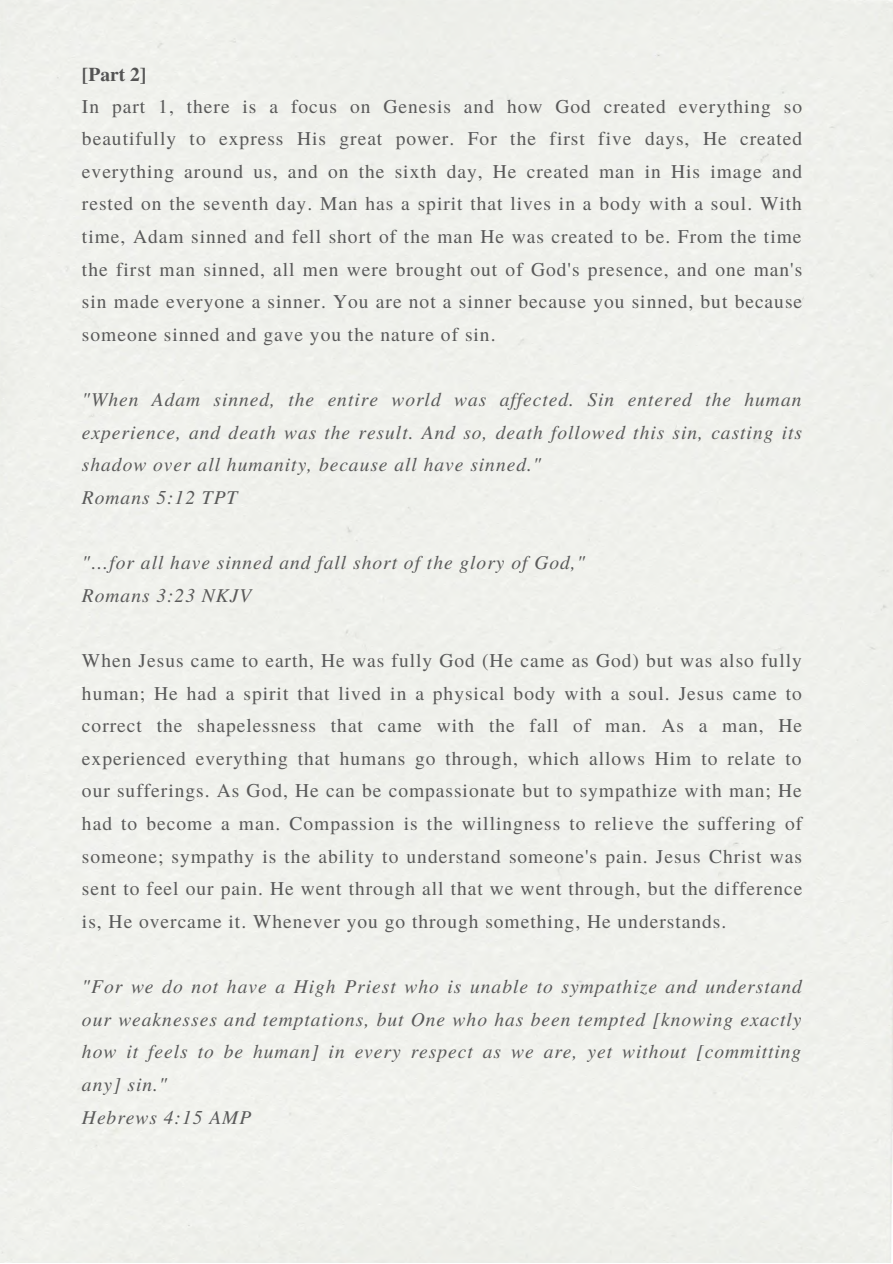
<style>
.page{position:relative;width:893px;height:1264px;background:#fff}
.page>*{position:absolute;margin:0;border:0;box-sizing:border-box;transform-origin:0 0}
.t1{font:19.5px/32.5px "Te X Gyre Termes";letter-spacing:.05em;color:#595959;text-align:justify}
.t2{font:italic 19.5px/32.5px "Te X Gyre Termes";letter-spacing:.05em;color:#595959}
.t3{font:700 19.5px "Te X Gyre Termes";color:#545454}
</style>
<div class="page">
<p class="t3" style="left:82px;top:59px;width:66px">[Part 2]</p>
<p class="t1" style="left:82px;top:89px;width:721px">In part 1, there is a focus on Genesis and how God created everything so beautifully to express His great power. For the first five days, He created everything around us, and on the sixth day, He created man in His image and rested on the seventh day. Man has a spirit that lives in a body with a soul. With time, Adam sinned and fell short of the man He was created to be. From the time the first man sinned, all men were brought out of God's presence, and one man's sin made everyone a sinner. You are not a sinner because you sinned, but because someone sinned and gave you the nature of sin.</p>
<p class="t2" style="left:82px;top:382px;width:721px">"When Adam sinned, the entire world was affected. Sin entered the human experience, and death was the result. And so, death followed this sin, casting its shadow over all humanity, because all have sinned."<br>Romans 5:12 TPT</p>
<p class="t2" style="left:82px;top:545px;width:504px">"…for all have sinned and fall short of the glory of God,"<br>Romans 3:23 NKJV</p>
<p class="t1" style="left:82px;top:643px;width:721px">When Jesus came to earth, He was fully God (He came as God) but was also fully human; He had a spirit that lived in a physical body with a soul. Jesus came to correct the shapelessness that came with the fall of man. As a man, He experienced everything that humans go through, which allows Him to relate to our sufferings. As God, He can be compassionate but to sympathize with man; He had to become a man. Compassion is the willingness to relieve the suffering of someone; sympathy is the ability to understand someone's pain. Jesus Christ was sent to feel our pain. He went through all that we went through, but the difference is, He overcame it. Whenever you go through something, He understands.</p>
<p class="t2" style="left:82px;top:969px;width:721px">"For we do not have a High Priest who is unable to sympathize and understand our weaknesses and temptations, but One who has been tempted [knowing exactly how it feels to be human] in every respect as we are, yet without [committing any] sin."<br>Hebrews 4:15 AMP</p>
</div>
